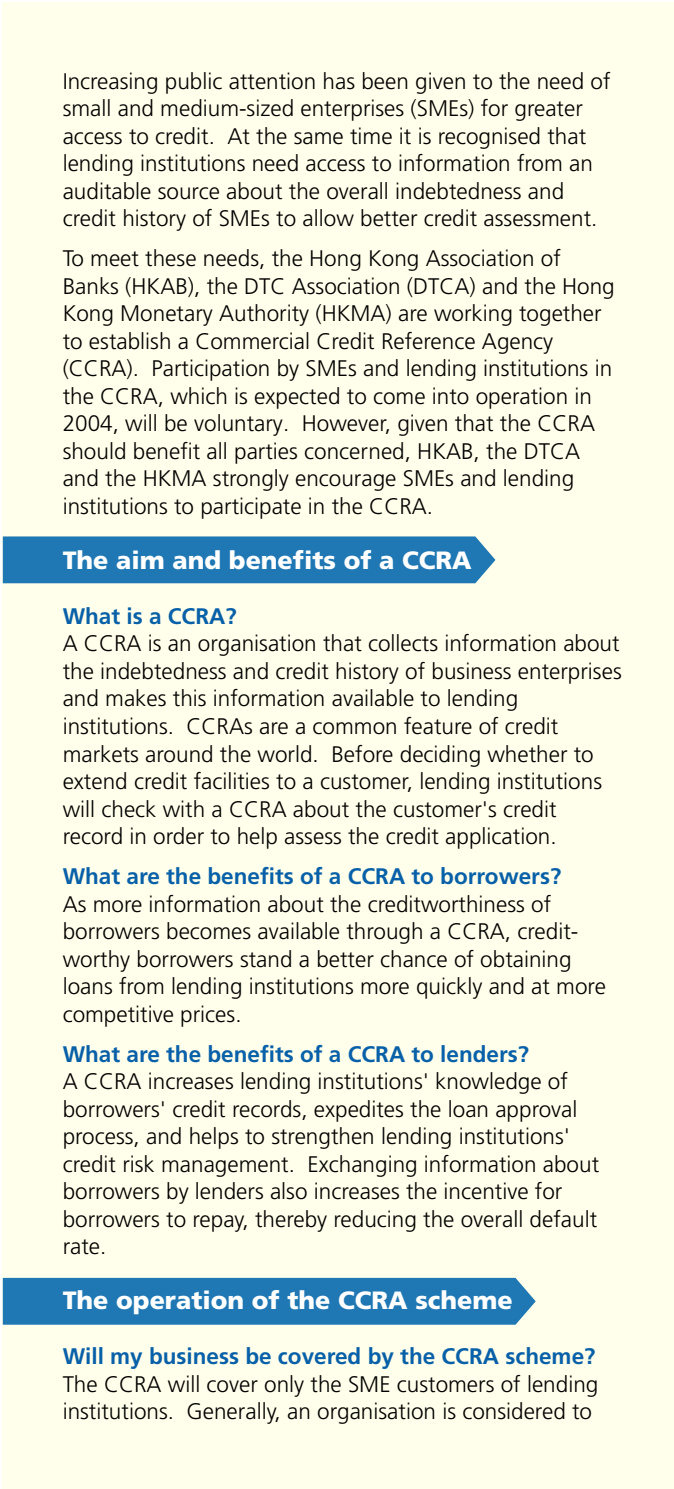
<style>
.page{position:relative;width:674px;height:1489px;background:#fff}
.page>*{position:absolute;margin:0;border:0;box-sizing:border-box;transform-origin:0 0}
.t1{font:900 25px "Frutiger";color:#fff}
.t2{font:300 22.5px/27.5px "Frutiger";color:#000}
.t3{font:700 22.5px "Frutiger";color:#0860a8}
</style>
<div class="page">
<div style="left:3px;top:2px;width:670px;height:1486px;background:#ffffeb"></div>
<div style="left:3px;top:536px;width:492px;height:47px;background:#1f78b4"></div>
<div style="left:3px;top:1277px;width:532px;height:47px;background:#1f78b4"></div>
<p class="t2" style="left:63px;top:67px;width:549px">Increasing public attention has been given to the need of small and medium-sized enterprises (SMEs) for greater access to credit. At the same time it is recognised that lending institutions need access to information from an auditable source about the overall indebtedness and credit history of SMEs to allow better credit assessment.</p>
<p class="t2" style="left:63px;top:245px;width:553px">To meet these needs, the Hong Kong Association of Banks (HKAB), the DTC Association (DTCA) and the Hong Kong Monetary Authority (HKMA) are working together to establish a Commercial Credit Reference Agency (CCRA). Participation by SMEs and lending institutions in the CCRA, which is expected to come into operation in 2004, will be voluntary. However, given that the CCRA should benefit all parties concerned, HKAB, the DTCA and the HKMA strongly encourage SMEs and lending institutions to participate in the CCRA.</p>
<p class="t1" style="left:63px;top:545px;width:410px">The aim and benefits of a CCRA</p>
<p class="t3" style="left:63px;top:603px;width:175px">What is a CCRA?</p>
<p class="t2" style="left:63px;top:630px;width:560px">A CCRA is an organisation that collects information about the indebtedness and credit history of business enterprises and makes this information available to lending institutions. CCRAs are a common feature of credit markets around the world. Before deciding whether to extend credit facilities to a customer, lending institutions will check with a CCRA about the customer's credit record in order to help assess the credit application.</p>
<p class="t3" style="left:63px;top:863px;width:500px">What are the benefits of a CCRA to borrowers?</p>
<p class="t2" style="left:63px;top:890px;width:544px">As more information about the creditworthiness of borrowers becomes available through a CCRA, credit&shy;worthy borrowers stand a better chance of obtaining loans from lending institutions more quickly and at more competitive prices.</p>
<p class="t3" style="left:63px;top:1040px;width:467px">What are the benefits of a CCRA to lenders?</p>
<p class="t2" style="left:63px;top:1067px;width:537px">A CCRA increases lending institutions' knowledge of borrowers' credit records, expedites the loan approval process, and helps to strengthen lending institutions' credit risk management. Exchanging information about borrowers by lenders also increases the incentive for borrowers to repay, thereby reducing the overall default rate.</p>
<p class="t1" style="left:63px;top:1285px;width:451px">The operation of the CCRA scheme</p>
<p class="t3" style="left:63px;top:1343px;width:534px">Will my business be covered by the CCRA scheme?</p>
<p class="t2" style="left:63px;top:1370px;width:537px">The CCRA will cover only the SME customers of lending institutions. Generally, an organisation is considered to</p>
</div>
